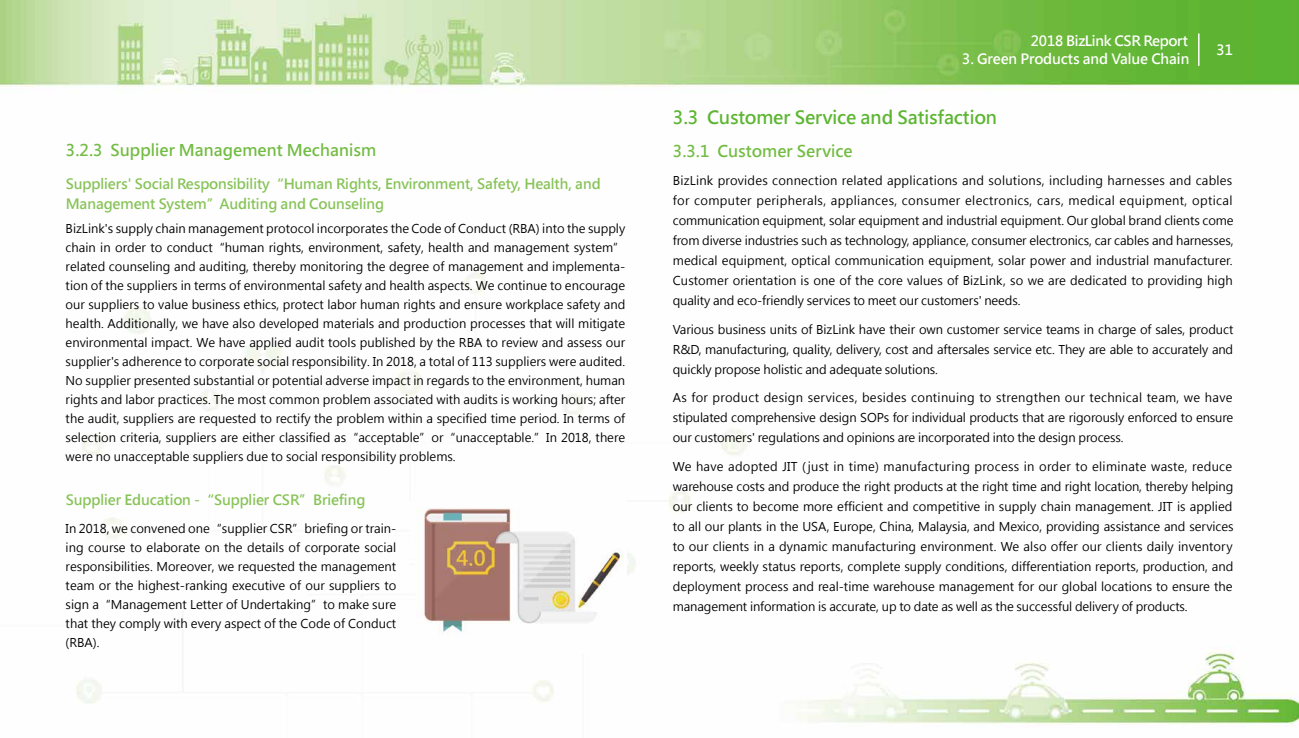
<style>
.page{position:relative;width:1299px;height:738px;background:#fff}
.page>*{position:absolute;margin:0;border:0;box-sizing:border-box;transform-origin:0 0}
.t1{font:700 18px "Microsoft Jheng Hei";letter-spacing:-.01em;color:#5cb531}
.t2{font:700 16px "Microsoft Jheng Hei";color:#73bc43}
.t3{font:700 14px/20px "Microsoft Jheng Hei";letter-spacing:-.01em;color:#87c357}
.t4{font:700 14px "Microsoft Jheng Hei";letter-spacing:-.01em;color:#fff}
.t5{font:12px/19px "Microsoft Jheng Hei";letter-spacing:-.01em;color:#000;text-align:justify}
</style>
<div class="page">
<img style="left:1px;top:0;width:1297px;height:726px">
<img style="left:415px;top:484px;width:211px;height:168px">
<hr style="left:1197px;top:34px;width:2px;height:31px;background:#fff">
<h2 class="t2" style="left:66px;top:140px;width:312px">3.2.3 Supplier Management Mechanism</h2>
<p class="t3" style="left:66px;top:174px;width:536px">Suppliers' Social Responsibility“Human Rights, Environment, Safety, Health, and<br>Management System”Auditing and Counseling</p>
<p class="t5" style="left:66px;top:218px;width:561px">BizLink's supply chain management protocol incorporates the Code of Conduct (RBA) into the supply chain in order to conduct“human rights, environment, safety, health and management system” related counseling and auditing, thereby monitoring the degree of management and implementa&shy;tion of the suppliers in terms of environmental safety and health aspects. We continue to encourage our suppliers to value business ethics, protect labor human rights and ensure workplace safety and health. Additionally, we have also developed materials and production processes that will mitigate environmental impact. We have applied audit tools published by the RBA to review and assess our supplier's adherence to corporate social responsibility. In 2018, a total of 113 suppliers were audited.<br>No supplier presented substantial or potential adverse impact in regards to the environment, human rights and labor practices. The most common problem associated with audits is working hours; after the audit, suppliers are requested to rectify the problem within a specified time period. In terms of selection criteria, suppliers are either classified as“acceptable”or“unacceptable.”In 2018, there were no unacceptable suppliers due to social responsibility problems.</p>
<p class="t3" style="left:66px;top:489px;width:301px">Supplier Education -“Supplier CSR”Briefing</p>
<p class="t5" style="left:66px;top:518px;width:332px">In 2018, we convened one“supplier CSR”briefing or train&shy;ing course to elaborate on the details of corporate social responsibilities. Moreover, we requested the management team or the highest-ranking executive of our suppliers to sign a“Management Letter of Undertaking”to make sure that they comply with every aspect of the Code of Conduct (RBA).</p>
<p class="t4" style="left:1030px;top:32px;width:159px">2018 BizLink CSR Report</p>
<p class="t4" style="left:962px;top:50px;width:229px">3. Green Products and Value Chain</p>
<p class="t4" style="left:1216px;top:41px;width:18px">31</p>
<h1 class="t1" style="left:672px;top:106px;width:326px">3.3 Customer Service and Satisfaction</h1>
<h2 class="t2" style="left:672px;top:141px;width:181px">3.3.1 Customer Service</h2>
<p class="t5" style="left:672px;top:170px;width:562px;line-height:20px">BizLink provides connection related applications and solutions, including harnesses and cables for computer peripherals, appliances, consumer electronics, cars, medical equipment, optical communication equipment, solar equipment and industrial equipment. Our global brand clients come from diverse industries such as technology, appliance, consumer electronics, car cables and harnesses, medical equipment, optical communication equipment, solar power and industrial manufacturer.<br>Customer orientation is one of the core values of BizLink, so we are dedicated to providing high quality and eco-friendly services to meet our customers' needs.</p>
<p class="t5" style="left:672px;top:319px;width:562px;line-height:20px">Various business units of BizLink have their own customer service teams in charge of sales, product R&amp;D, manufacturing, quality, delivery, cost and aftersales service etc. They are able to accurately and quickly propose holistic and adequate solutions.</p>
<p class="t5" style="left:672px;top:387px;width:562px;line-height:20px">As for product design services, besides continuing to strengthen our technical team, we have stipulated comprehensive design SOPs for individual products that are rigorously enforced to ensure our customers' regulations and opinions are incorporated into the design process.</p>
<p class="t5" style="left:672px;top:456px;width:562px;line-height:20px">We have adopted JIT (just in time) manufacturing process in order to eliminate waste, reduce warehouse costs and produce the right products at the right time and right location, thereby helping our clients to become more efficient and competitive in supply chain management. JIT is applied to all our plants in the USA, Europe, China, Malaysia, and Mexico, providing assistance and services to our clients in a dynamic manufacturing environment. We also offer our clients daily inventory reports, weekly status reports, complete supply conditions, differentiation reports, production, and deployment process and real-time warehouse management for our global locations to ensure the management information is accurate, up to date as well as the successful delivery of products.</p>
</div>
